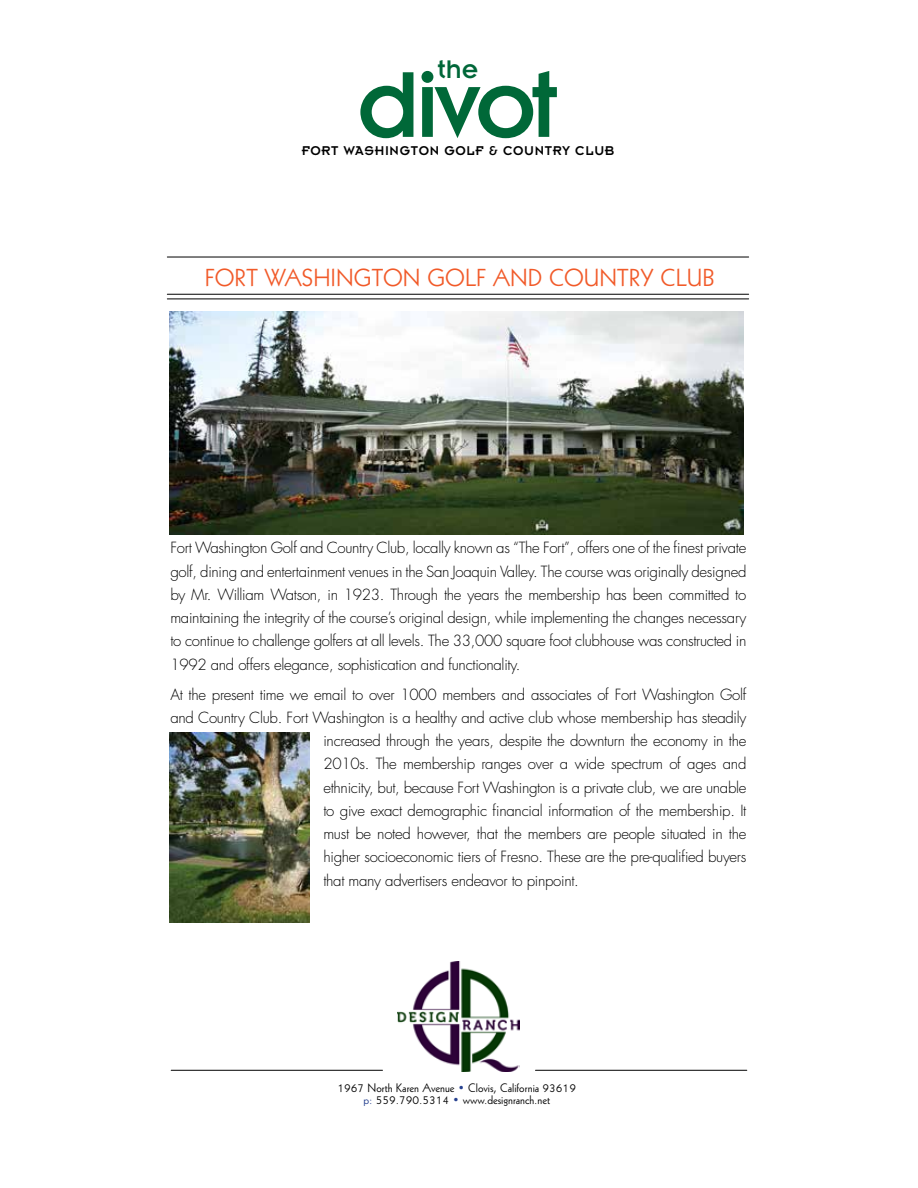
<style>
.page{position:relative;width:918px;height:1188px;background:#fff}
.page>*{position:absolute;margin:0;border:0;box-sizing:border-box;transform-origin:0 0}
.t1{font:102.9px "Insignia A";letter-spacing:-.05em;color:#006838}
.t2{font:28.05px "Insignia";color:#006739}
.t3{font:24px "Geometric 231 BT Roman C";color:#f15a29}
.t4{font:300 15px/23.2px "Futura";letter-spacing:-.02em;color:#000;text-align:justify}
.t5{font:14.1px "Insignia A";letter-spacing:.05em;color:#000}
.t6{font:12px/12px "Geometric 231 BT Roman C";color:#000;text-align:center}
.s1{color:#25408f}
</style>
<div class="page">
<hr style="left:167px;top:294px;width:582px;height:1px;background:#000">
<hr style="left:167px;top:299px;width:582px;height:1px;background:#000">
<hr style="left:167px;top:257px;width:582px;height:1px;background:#000">
<img style="left:170px;top:311px;width:574px;height:224px">
<img style="left:170px;top:732px;width:140px;height:190px">
<hr style="left:171px;top:1070px;width:212px;height:1px;background:#000">
<hr style="left:535px;top:1070px;width:212px;height:1px;background:#000">
<img style="left:398px;top:962px;width:121px;height:110px">
<h2 class="t2" style="left:437px;top:55px;width:43px">the</h2>
<h1 class="t1" style="left:357px;top:52px;width:202px">divot</h1>
<p class="t5" style="left:302px;top:143px;width:314px">FORT WASHINGTON GOLF &amp; COUNTRY CLUB</p>
<h3 class="t3" style="left:205px;top:262px;width:512px">FORT WASHINGTON GOLF AND COUNTRY CLUB</h3>
<p class="t4" style="left:170px;top:536px;width:578px">Fort Washington Golf and Country Club, locally known as “The Fort”, offers one of the finest private golf, dining and entertainment venues in the San Joaquin Valley. The course was originally designed by Mr. William Watson, in 1923. Through the years the membership has been committed to maintaining the integrity of the course’s original design, while implementing the changes necessary to continue to challenge golfers at all levels. The 33,000 square foot clubhouse was constructed in 1992 and offers elegance, sophistication and functionality.</p>
<p class="t4" style="left:170px;top:683px;width:577px">At the present time we email to over 1000 members and associates of Fort Washington Golf</p>
<p class="t4" style="left:170px;top:706px;width:578px">and Country Club. Fort Washington is a healthy and active club whose membership has steadily</p>
<p class="t4" style="left:323px;top:729px;width:424px">increased through the years, despite the downturn the economy in the</p>
<p class="t4" style="left:323px;top:752px;width:425px">2010s. The membership ranges over a wide spectrum of ages and</p>
<p class="t4" style="left:323px;top:776px;width:425px">ethnicity, but, because Fort Washington is a private club, we are unable</p>
<p class="t4" style="left:323px;top:799px;width:424px">to give exact demographic financial information of the membership. It</p>
<p class="t4" style="left:323px;top:822px;width:425px">must be noted however, that the members are people situated in the</p>
<p class="t4" style="left:323px;top:845px;width:425px">higher socioeconomic tiers of Fresno. These are the pre-qualified buyers</p>
<p class="t4" style="left:323px;top:869px;width:257px">that many advertisers endeavor to pinpoint.</p>
<p class="t6" style="left:338px;top:1081px;width:240px">1967 North Karen Avenue <span class="s1">•</span> Clovis, California 93619 <span class="s1">p:</span> 559.790.5314 <span class="s1">•</span> www.designranch.net</p>
</div>
